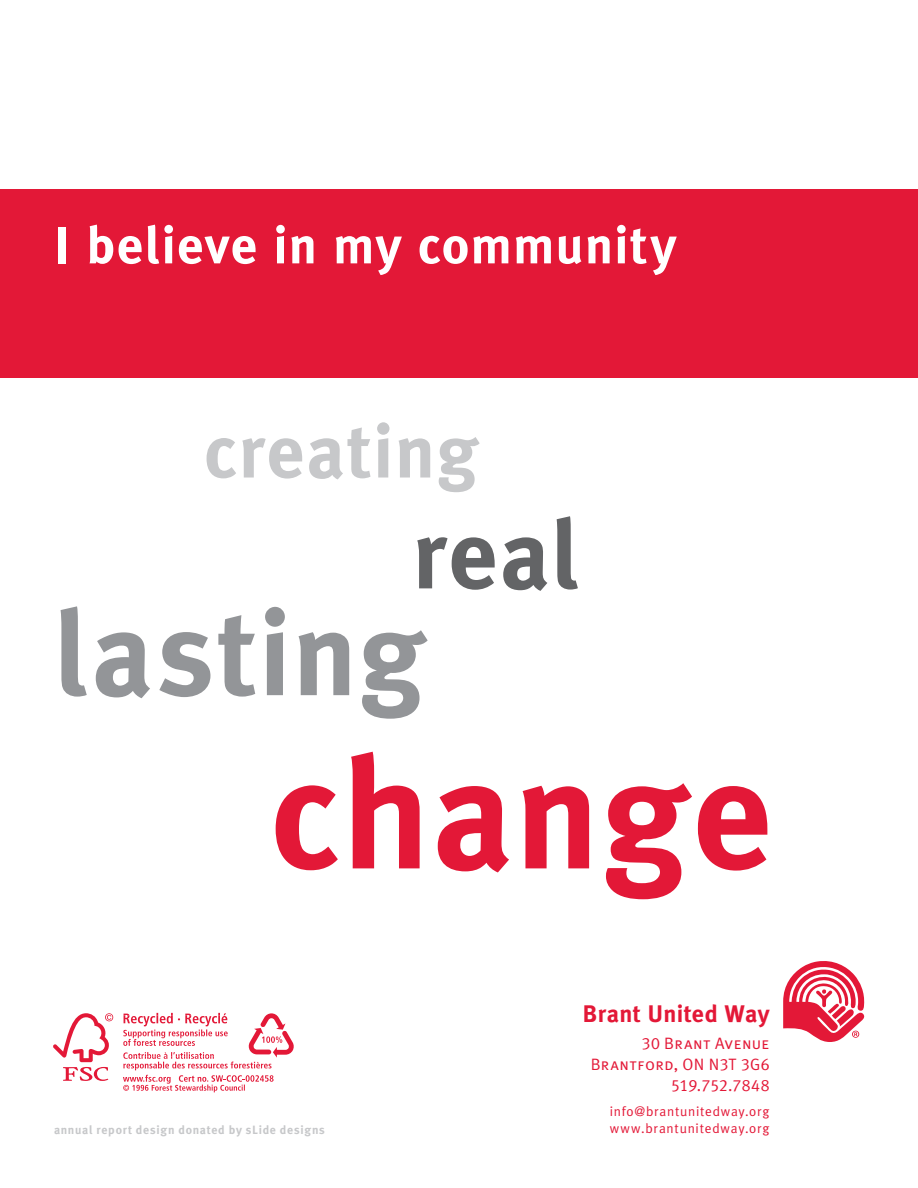
<style>
.page{position:relative;width:918px;height:1188px;background:#fff}
.page>*{position:absolute;margin:0;border:0;box-sizing:border-box;transform-origin:0 0}
.t1{font:700 157.5px "Meta Plus";letter-spacing:.015em;color:#e31837}
.t2{font:700 120px "Meta Plus";letter-spacing:.01em;color:#939598}
.t3{font:700 97.5px "Meta Plus";color:#636466}
.t4{font:700 75px "Meta Plus";letter-spacing:.02em;color:#c7c8ca}
.t5{font:700 52.35px "Meta Plus";letter-spacing:.025em;color:#fff}
.t6{font:700 24px "Meta Plus";letter-spacing:.01em;color:#e31837}
.t7{font:16.5px/20.7px "Meta Plus Normal Caps";letter-spacing:.02em;color:#e31837;text-align:right}
.t8{font:13.5px/16.5px "Meta Plus Normal";letter-spacing:.055em;color:#e31837}
.t9{font:700 12px "Meta Plus";letter-spacing:.055em;color:#c7c8ca}
</style>
<div class="page">
<svg style="left:783px;top:961px;width:81px;height:81px"></svg>
<div style="left:0;top:189px;width:918px;height:189px;background:#e31837"></div>
<svg style="left:53px;top:1013px;width:60px;height:68px"></svg>
<svg style="left:123px;top:1013px;width:171px;height:79px"></svg>
<h3 class="t5" style="left:54px;top:215px;width:624px">I believe in my community</h3>
<h3 class="t4" style="left:204px;top:408px;width:276px">creating</h3>
<h3 class="t3" style="left:412px;top:498px;width:170px">real</h3>
<h2 class="t2" style="left:54px;top:584px;width:372px">lasting</h2>
<h1 class="t1" style="left:270px;top:723px;width:504px">change</h1>
<p class="t9" style="left:54px;top:1123px;width:272px">annual report design donated by sLide designs</p>
<h3 class="t6" style="left:583px;top:1000px;width:189px">Brant United Way</h3>
<p class="t7" style="left:591px;top:1033px;width:180px">30 Brant Avenue<br>Brantford, ON N3T 3G6<br>519.752.7848</p>
<p class="t8" style="left:610px;top:1103px;width:161px">info@brantunitedway.org www.brantunitedway.org</p>
</div>
